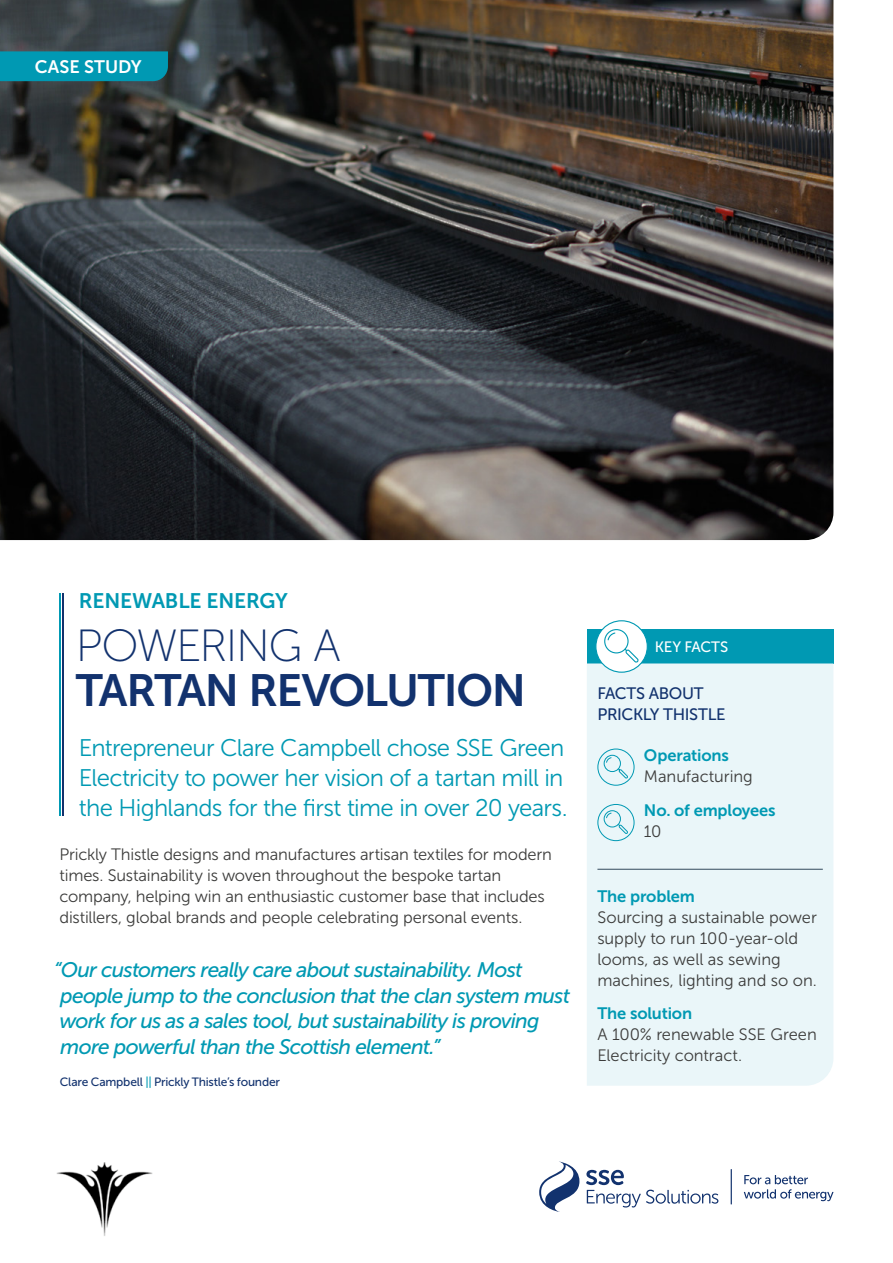
<style>
.page{position:relative;width:893px;height:1263px;background:#fff}
.page>*{position:absolute;margin:0;border:0;box-sizing:border-box;transform-origin:0 0}
.t1{font:45px "Museo Sans 700";letter-spacing:-.03em;color:#12326e}
.t2{font:45px "Museo Sans 100";letter-spacing:-.035em;color:#12326e}
.t3{font:24px/30px "Museo Sans 300";letter-spacing:-.03em;color:#0099b3}
.t4{font:italic 21px/25.5px "Museo Sans 500";letter-spacing:-.035em;color:#0099b3}
.t5{font:21px "Museo Sans 700";letter-spacing:-.01em;color:#0099b3}
.t6{font:18px "Museo Sans 700";color:#fff}
.t7{font:16.5px/21px "Museo Sans 300";letter-spacing:-.01em;color:#3c3c3b}
.t8{font:16.5px "Museo Sans 700";letter-spacing:-.01em;color:#0099b3}
.t9{font:16.5px/21px "Museo Sans 500";letter-spacing:-.02em;color:#12326e}
.t10{font:15px "Museo Sans 500";letter-spacing:-.015em;color:#fff}
.t11{font:12px "Museo Sans 500";letter-spacing:-.015em;color:#12326e}
.s1{color:#0099b3}
</style>
<div class="page">
<img style="left:0;top:0;width:833px;height:540px">
<svg style="left:539px;top:1161px;width:40px;height:51px"></svg>
<hr style="left:731px;top:1169px;width:1px;height:35px;background:#12326e">
<svg style="left:744px;top:1175px;width:89px;height:26px"></svg>
<svg style="left:586px;top:1170px;width:132px;height:37px"></svg>
<div style="left:587px;top:629px;width:246px;height:34px;background:#0099b3"></div>
<div style="left:587px;top:663px;width:246px;height:423px;background:#eaf6f9"></div>
<div style="left:596px;top:621px;width:51px;height:51px;background:#fff;border-radius:50%"></div>
<div style="left:595px;top:620px;width:53px;height:53px;border:1px solid #0099b3;border-radius:50%"></div>
<div style="left:604px;top:629px;width:25px;height:24px;border:1px solid #0099b3;border-radius:50%"></div>
<svg style="left:607px;top:632px;width:9px;height:9px"></svg>
<svg style="left:623px;top:647px;width:17px;height:17px"></svg>
<hr style="left:597px;top:869px;width:226px;height:1px;background:#475c6d">
<div style="left:597px;top:749px;width:37px;height:37px;border:1px solid #0099b3;border-radius:50%"></div>
<div style="left:597px;top:804px;width:37px;height:37px;border:1px solid #0099b3;border-radius:50%"></div>
<div style="left:604px;top:755px;width:17px;height:17px;border:1px solid #0099b3;border-radius:50%"></div>
<svg style="left:606px;top:757px;width:23px;height:22px"></svg>
<div style="left:604px;top:810px;width:17px;height:17px;border:1px solid #0099b3;border-radius:50%"></div>
<svg style="left:606px;top:812px;width:23px;height:23px"></svg>
<img style="left:56px;top:1162px;width:97px;height:74px">
<div style="left:0;top:51px;width:168px;height:30px;background:#0099b3"></div>
<hr style="left:63px;top:593px;width:1px;height:223px;background:#12326e">
<hr style="left:60px;top:593px;width:1px;height:223px;background:#0099b3">
<p class="t6" style="left:35px;top:57px;width:108px">CASE STUDY</p>
<p class="t5" style="left:79px;top:589px;width:210px">RENEWABLE ENERGY</p>
<h1 class="t2" style="left:76px;top:622px;width:266px">POWERING A</h1>
<h1 class="t1" style="left:76px;top:665px;width:452px">TARTAN REVOLUTION</h1>
<h2 class="t3" style="left:79px;top:733px;width:490px">Entrepreneur Clare Campbell chose SSE Green<br>Electricity to power her vision of a tartan mill in the Highlands for the first time in over 20 years.</h2>
<p class="t7" style="left:60px;top:844px;width:494px">Prickly Thistle designs and manufactures artisan textiles for modern times. Sustainability is woven throughout the bespoke tartan company, helping win an enthusiastic customer base that includes distillers, global brands and people celebrating personal events.</p>
<p class="t4" style="left:54px;top:957px;width:518px">“Our customers really care about sustainability. Most people jump to the conclusion that the clan system must work for us as a sales tool, but sustainability is proving more powerful than the Scottish element.”</p>
<p class="t11" style="left:60px;top:1075px;width:222px">Clare Campbell <span class="s1">||</span> Prickly Thistle’s founder</p>
<p class="t10" style="left:655px;top:639px;width:75px">KEY FACTS</p>
<p class="t9" style="left:597px;top:683px;width:130px">FACTS ABOUT<br>PRICKLY THISTLE</p>
<p class="t8" style="left:644px;top:746px;width:87px">Operations</p>
<p class="t7" style="left:644px;top:766px;width:110px">Manufacturing</p>
<p class="t8" style="left:644px;top:801px;width:133px">No. of employees</p>
<p class="t7" style="left:644px;top:821px;width:19px">10</p>
<p class="t8" style="left:597px;top:887px;width:99px">The problem</p>
<p class="t7" style="left:597px;top:906px;width:221px">Sourcing a sustainable power supply to run 100-year-old looms, as well as sewing machines, lighting and so on.</p>
<p class="t8" style="left:597px;top:1004px;width:96px">The solution</p>
<p class="t7" style="left:597px;top:1024px;width:221px">A 100% renewable SSE Green<br>Electricity contract.</p>
</div>
